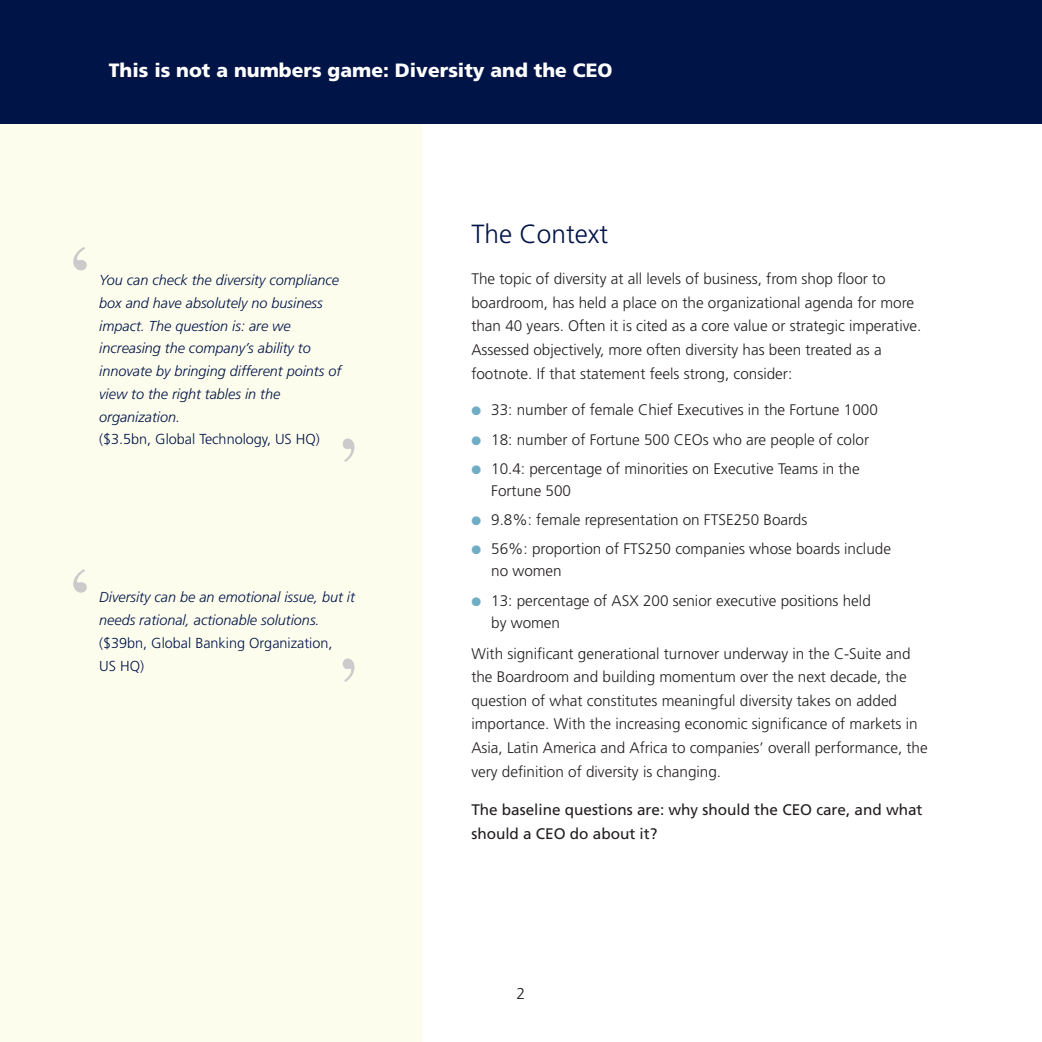
<style>
.page{position:relative;width:1042px;height:1042px;background:#fff}
.page>*{position:absolute;margin:0;border:0;box-sizing:border-box;transform-origin:0 0}
.t1{font:96.25px "Times";color:#cccaca}
.t2{font:96.25px "Times";color:#cccaca;scale:.88 1}
.t3{font:300 26.25px "Frutiger";color:#001447}
.t4{font:900 19.25px "Frutiger";color:#fff}
.t5{font:300 15.75px "Frutiger";color:#231f20}
.t6{font:300 15.4px/23.6px "Frutiger";color:#231f20}
.t7{font:15.4px/23.6px "Frutiger";color:#231f20}
.t8{font:italic 300 14.35px/22.8px "Frutiger";color:#001447}
.t9{font:300 14.35px/22.8px "Frutiger";color:#001447}
.s1{color:#6eadc4}
</style>
<div class="page">
<div style="left:0;top:0;width:422px;height:1042px;background:#fdfdee"></div>
<div style="left:0;top:0;width:1042px;height:124px;background:#001447"></div>
<p class="t4" style="left:109px;top:63px;width:505px">This is not a numbers game: Diversity and the CEO</p>
<h1 class="t1" style="left:64px;top:222px;width:34px">‘</h1>
<p class="t8" style="left:99px;top:270px;width:243px">You can check the diversity compliance box and have absolutely no business impact. The question is: are we increasing the company’s ability to innovate by bringing different points of view to the right tables in the organization.</p>
<p class="t9" style="left:99px;top:429px;width:222px">($3.5bn, Global Technology, US HQ)</p>
<h1 class="t2" style="left:362px;top:487px;width:33px;rotate:-180deg">‘</h1>
<h1 class="t1" style="left:64px;top:544px;width:34px">‘</h1>
<p class="t8" style="left:99px;top:587px;width:257px">Diversity can be an emotional issue, but it needs rational, actionable solutions.</p>
<p class="t9" style="left:99px;top:633px;width:235px">($39bn, Global Banking Organization,<br>US HQ)</p>
<h1 class="t2" style="left:362px;top:706px;width:33px;rotate:-180deg">‘</h1>
<h2 class="t3" style="left:471px;top:223px;width:138px">The Context</h2>
<p class="t6" style="left:471px;top:268px;width:451px">The topic of diversity at all levels of business, from shop floor to boardroom, has held a place on the organizational agenda for more than 40 years. Often it is cited as a core value or strategic imperative.<br>Assessed objectively, more often diversity has been treated as a footnote. If that statement feels strong, consider:</p>
<p class="t6" style="left:471px;top:399px;width:408px"><span class="s1">●</span> 33: number of female Chief Executives in the Fortune 1000</p>
<p class="t6" style="left:471px;top:429px;width:399px"><span class="s1">●</span> 18: number of Fortune 500 CEOs who are people of color</p>
<p class="t6" style="left:491px;top:459px;width:370px;line-height:21.9px;text-indent:-20px"><span class="s1">●</span> 10.4: percentage of minorities on Executive Teams in the<br>Fortune 500</p>
<p class="t6" style="left:471px;top:509px;width:337px"><span class="s1">●</span> 9.8%: female representation on FTSE250 Boards</p>
<p class="t6" style="left:491px;top:539px;width:401px;line-height:21.9px;text-indent:-20px"><span class="s1">●</span> 56%: proportion of FTS250 companies whose boards include no women</p>
<p class="t6" style="left:491px;top:590px;width:381px;line-height:21.9px;text-indent:-20px"><span class="s1">●</span> 13: percentage of ASX 200 senior executive positions held by women</p>
<p class="t6" style="left:471px;top:642px;width:458px">With significant generational turnover underway in the C-Suite and the Boardroom and building momentum over the next decade, the question of what constitutes meaningful diversity takes on added importance. With the increasing economic significance of markets in Asia, Latin America and Africa to companies’ overall performance, the very definition of diversity is changing.</p>
<p class="t7" style="left:471px;top:799px;width:453px">The baseline questions are: why should the CEO care, and what should a CEO do about it?</p>
<p class="t5" style="left:516px;top:987px;width:10px">2</p>
</div>
